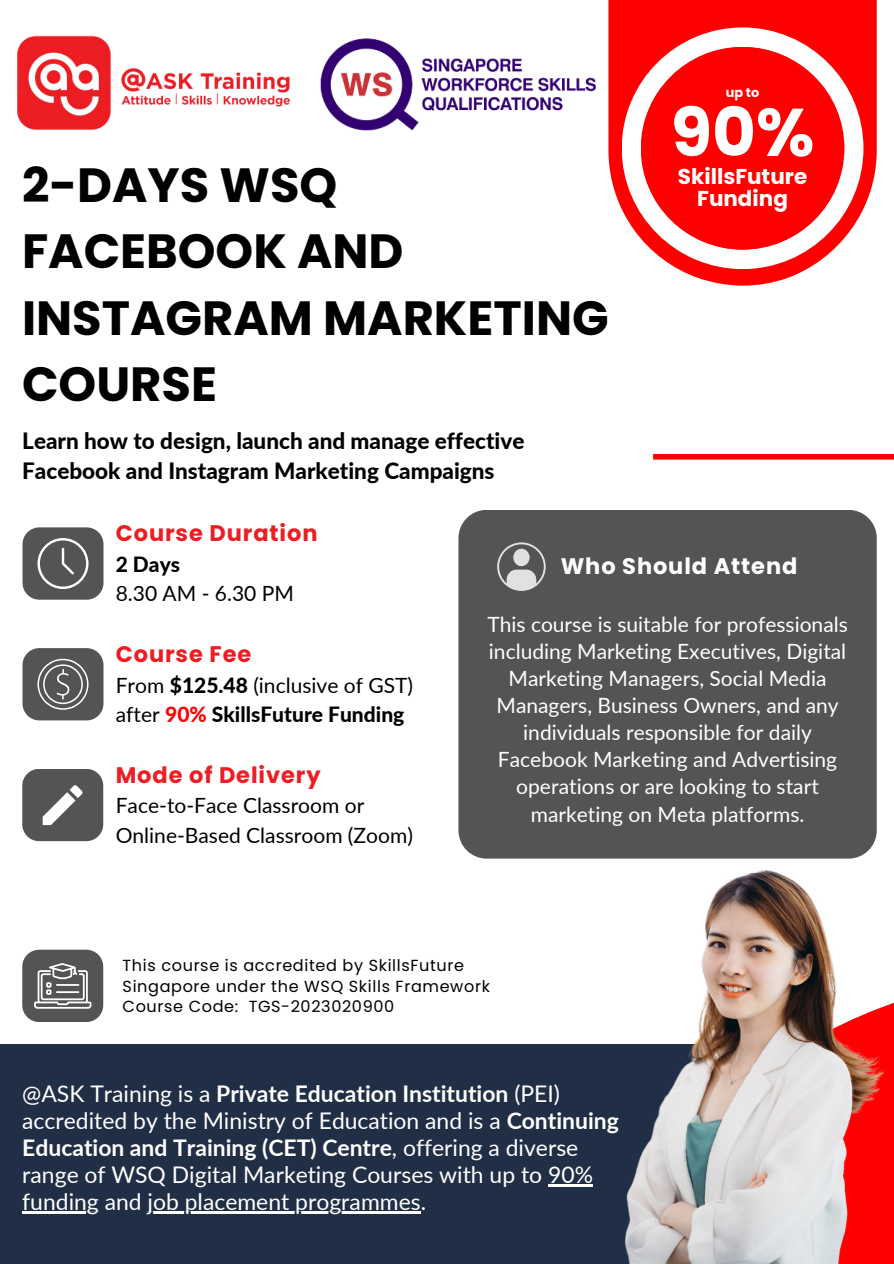
<style>
.page{position:relative;width:894px;height:1264px;background:#fff}
.page>*{position:absolute;margin:0;border:0;box-sizing:border-box;transform-origin:0 0}
.t1{font:700 67.2px "Poppins";color:#fff}
.t2{font:700 48px/66.3px "Poppins";color:#000}
.t3{font:22.95px/27px "Lato";color:#fff}
.t4{font:800 22.5px/30.3px "Lato";color:#000}
.t5{font:700 22.5px "Poppins";letter-spacing:.04em;color:#ec1d23}
.t6{font:700 22.5px "Poppins";letter-spacing:.04em;color:#fff}
.t7{font:700 21.45px/21.3px "Poppins";color:#fff;text-align:center}
.t8{font:21px/27px "Lato";color:#fff;text-align:center}
.t9{font:21px/29.2px "Lato";color:#000}
.t10{font:800 21px/29.2px "Lato";color:#000}
.t11{font:16.05px/20.2px "Poppins";letter-spacing:.04em;color:#000}
.t12{font:700 12.9px "Poppins";color:#fff}
.s1{font-weight:400}
.s2{color:#f00}
.s3{font-weight:700}
</style>
<div class="page">
<div style="left:653px;top:454px;width:240px;height:5px;background:#f00"></div>
<svg style="left:608px;top:0;width:268px;height:285px;fill:#f00"></svg>
<svg style="left:621px;top:27px;width:242px;height:242px"></svg>
<div style="left:640px;top:47px;width:204px;height:203px;background:#f00;border-radius:50%"></div>
<img style="left:17px;top:35px;width:273px;height:95px">
<img style="left:320px;top:38px;width:276px;height:93px">
<div style="left:0;top:1043px;width:892px;height:220px;background:#212f46"></div>
<hr style="left:22px;top:1211px;width:77px;height:2px;background:#fff">
<hr style="left:147px;top:1211px;width:273px;height:2px;background:#fff">
<div style="left:22px;top:949px;width:81px;height:73px;background:#545454;border-radius:17px"></div>
<svg style="left:34px;top:963px;width:57px;height:45px"></svg>
<hr style="left:56px;top:991px;width:23px;height:2px;background:#fff">
<div style="left:22px;top:527px;width:81px;height:72px;background:#545454;border-radius:17px"></div>
<svg style="left:37px;top:538px;width:51px;height:50px"></svg>
<div style="left:22px;top:768px;width:81px;height:73px;background:#545454;border-radius:17px"></div>
<svg style="left:43px;top:785px;width:40px;height:40px"></svg>
<div style="left:22px;top:648px;width:81px;height:72px;background:#545454;border-radius:17px"></div>
<svg style="left:37px;top:658px;width:51px;height:51px"></svg>
<div style="left:458px;top:510px;width:418px;height:348px;background:#545454;border-radius:28px"></div>
<svg style="left:497px;top:542px;width:48px;height:49px"></svg>
<img style="left:332px;top:784px;width:561px;height:479px">
<h2 class="t2" style="left:22px;top:152px;width:588px">2-DAYS WSQ<br>FACEBOOK AND<br>INSTAGRAM MARKETING<br>COURSE</h2>
<p class="t4" style="left:22px;top:424px;width:503px">Learn how to design, launch and manage effective<br>Facebook and Instagram Marketing Campaigns</p>
<p class="t5" style="left:116px;top:520px;width:203px">Course Duration</p>
<p class="t12" style="left:725px;top:85px;width:35px">up to</p>
<h1 class="t1" style="left:670px;top:93px;width:145px">90%</h1>
<p class="t7" style="left:677px;top:166px;width:131px">SkillsFuture<br>Funding</p>
<p class="t10" style="left:116px;top:548px;width:66px">2 Days</p>
<p class="t9" style="left:116px;top:578px;width:180px">8.30 AM - 6.30 PM</p>
<p class="t5" style="left:116px;top:641px;width:137px">Course Fee</p>
<p class="t10" style="left:116px;top:669px;width:299px"><span class="s1">From</span> $125.48 <span class="s1">(inclusive of GST) after</span> <span class="s2">90%</span> SkillsFuture Funding</p>
<p class="t5" style="left:116px;top:762px;width:206px">Mode of Delivery</p>
<p class="t9" style="left:116px;top:790px;width:298px">Face-to-Face Classroom or<br>Online-Based Classroom (Zoom)</p>
<p class="t6" style="left:560px;top:553px;width:238px">Who Should Attend</p>
<p class="t8" style="left:487px;top:610px;width:362px">This course is suitable for professionals including Marketing Executives, Digital Marketing Managers, Social Media Managers, Business Owners, and any individuals responsible for daily Facebook Marketing and Advertising operations or are looking to start marketing on Meta platforms.</p>
<p class="t11" style="left:123px;top:955px;width:369px">This course is accredited by SkillsFuture<br>Singapore under the WSQ Skills Framework<br>Course Code: TGS-2023020900</p>
<p class="t3" style="left:22px;top:1078px;width:598px">@ASK Training is a <span class="s3">Private Education Institution</span> (PEI) accredited by the Ministry of Education and is a <span class="s3">Continuing Education and Training (CET) Centre</span>, offering a diverse range of WSQ Digital Marketing Courses with up to 90% funding and job placement programmes.</p>
</div>
